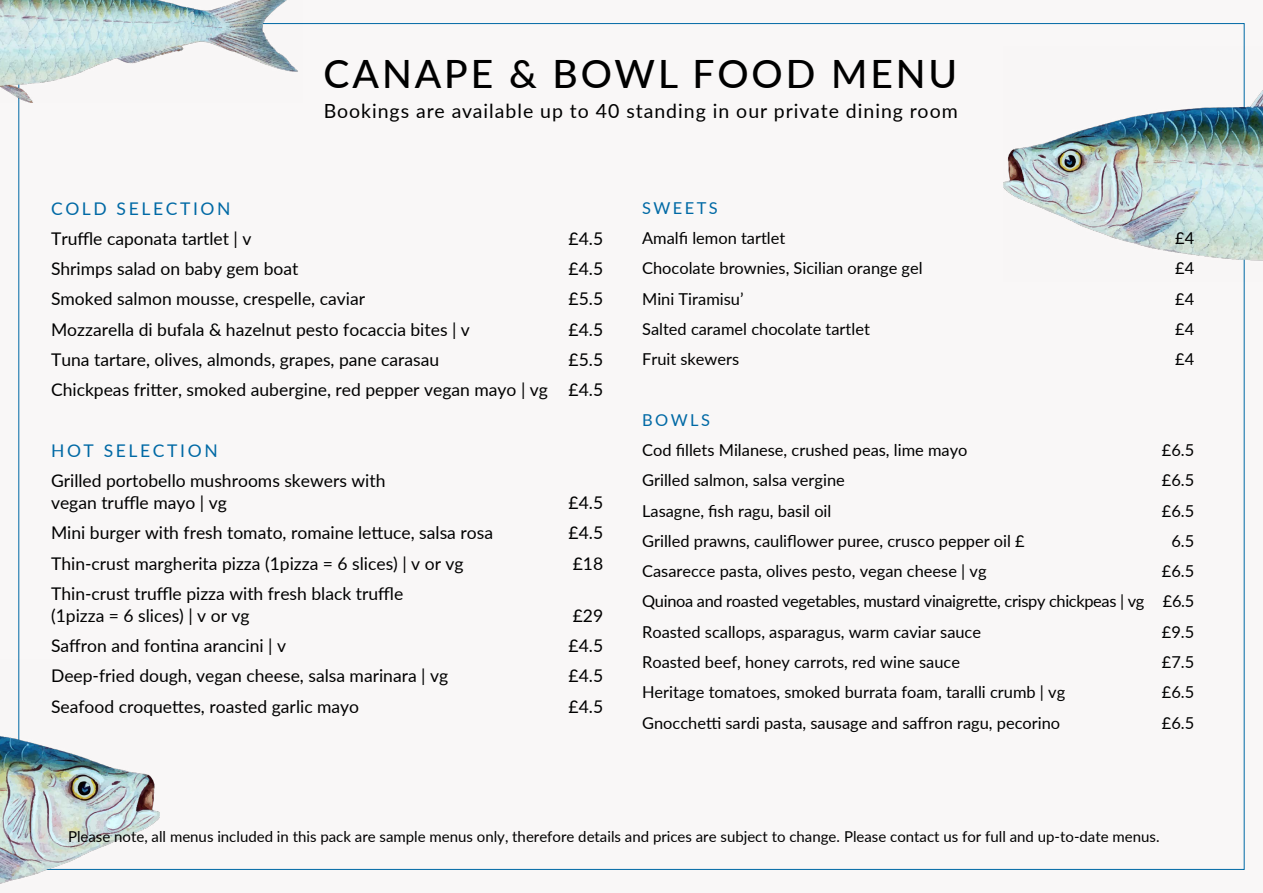
<style>
.page{position:relative;width:1263px;height:893px;background:#f9f7f7}
.page>*{position:absolute;margin:0;border:0;box-sizing:border-box;transform-origin:0 0}
.t1{font:500 39px "Lato";letter-spacing:.075em;color:#000}
.t2{font:19.5px "Lato";letter-spacing:.05em;color:#000}
.t3{font:17.55px/21.9px "Lato";color:#000}
.t4{font:17.55px "Lato";letter-spacing:.15em;color:#0069a5}
.t5{font:16.35px/30.3px "Lato";color:#000;text-align:justify}
.t6{font:16.35px "Lato";letter-spacing:.15em;color:#0069a5}
.t7{font:15px "Lato";color:#000}
</style>
<div class="page">
<img style="left:1004px;top:46px;width:259px;height:235px">
<img style="left:0;top:0;width:302px;height:103px">
<img style="left:0;top:659px;width:159px;height:225px">
<h1 class="t1" style="left:324px;top:45px;width:635px">CANAPE &amp; BOWL FOOD MENU</h1>
<p class="t2" style="left:324px;top:97px;width:635px">Bookings are available up to 40 standing in our private dining room</p>
<p class="t4" style="left:51px;top:196px;width:181px">COLD SELECTION</p>
<p class="t3" style="left:51px;top:227px;width:202px">Truffle caponata tartlet | v</p>
<p class="t3" style="left:569px;top:227px;width:36px">£4.5</p>
<p class="t3" style="left:51px;top:257px;width:249px">Shrimps salad on baby gem boat</p>
<p class="t3" style="left:569px;top:257px;width:36px">£4.5</p>
<p class="t3" style="left:51px;top:287px;width:316px">Smoked salmon mousse, crespelle, caviar</p>
<p class="t3" style="left:569px;top:287px;width:36px">£5.5</p>
<p class="t3" style="left:51px;top:318px;width:420px">Mozzarella di bufala &amp; hazelnut pesto focaccia bites | v</p>
<p class="t3" style="left:569px;top:318px;width:36px">£4.5</p>
<p class="t3" style="left:51px;top:348px;width:390px">Tuna tartare, olives, almonds, grapes, pane carasau</p>
<p class="t3" style="left:51px;top:344px;width:554px;line-height:30.3px;text-align:right">£5.5<br>Chickpeas fritter, smoked aubergine, red pepper vegan mayo | vg £4.5</p>
<p class="t4" style="left:51px;top:438px;width:168px">HOT SELECTION</p>
<p class="t3" style="left:51px;top:469px;width:336px">Grilled portobello mushrooms skewers with vegan truffle mayo | vg</p>
<p class="t3" style="left:569px;top:491px;width:36px">£4.5</p>
<p class="t3" style="left:51px;top:521px;width:444px">Mini burger with fresh tomato, romaine lettuce, salsa rosa</p>
<p class="t3" style="left:569px;top:521px;width:36px">£4.5</p>
<p class="t3" style="left:51px;top:551px;width:414px">Thin-crust margherita pizza (1pizza = 6 slices) | v or vg</p>
<p class="t3" style="left:573px;top:551px;width:32px">£18</p>
<p class="t3" style="left:51px;top:582px;width:354px">Thin-crust truffle pizza with fresh black truffle (1pizza = 6 slices) | v or vg</p>
<p class="t3" style="left:573px;top:604px;width:32px">£29</p>
<p class="t3" style="left:51px;top:634px;width:237px">Saffron and fontina arancini | v</p>
<p class="t3" style="left:569px;top:634px;width:36px">£4.5</p>
<p class="t3" style="left:51px;top:664px;width:399px">Deep-fried dough, vegan cheese, salsa marinara | vg</p>
<p class="t3" style="left:569px;top:664px;width:36px">£4.5</p>
<p class="t3" style="left:51px;top:694px;width:310px">Seafood croquettes, roasted garlic mayo</p>
<p class="t3" style="left:569px;top:694px;width:36px">£4.5</p>
<p class="t6" style="left:642px;top:196px;width:77px">SWEETS</p>
<p class="t5" style="left:642px;top:222px;width:145px">Amalfi lemon tartlet</p>
<p class="t5" style="left:1175px;top:222px;width:21px">£4</p>
<p class="t5" style="left:642px;top:252px;width:282px">Chocolate brownies, Sicilian orange gel</p>
<p class="t5" style="left:1175px;top:252px;width:21px">£4</p>
<p class="t5" style="left:642px;top:283px;width:103px">Mini Tiramisu’</p>
<p class="t5" style="left:1175px;top:283px;width:21px">£4</p>
<p class="t5" style="left:642px;top:313px;width:229px">Salted caramel chocolate tartlet</p>
<p class="t5" style="left:1175px;top:313px;width:21px">£4</p>
<p class="t5" style="left:642px;top:343px;width:99px">Fruit skewers</p>
<p class="t5" style="left:1175px;top:343px;width:21px">£4</p>
<p class="t6" style="left:642px;top:408px;width:69px">BOWLS</p>
<p class="t5" style="left:642px;top:434px;width:327px">Cod fillets Milanese, crushed peas, lime mayo</p>
<p class="t5" style="left:1162px;top:434px;width:34px">£6.5</p>
<p class="t5" style="left:642px;top:464px;width:204px">Grilled salmon, salsa vergine</p>
<p class="t5" style="left:1162px;top:464px;width:34px">£6.5</p>
<p class="t5" style="left:642px;top:495px;width:191px">Lasagne, fish ragu, basil oil</p>
<p class="t5" style="left:1162px;top:495px;width:34px">£6.5</p>
<p class="t5" style="left:642px;top:525px;width:384px">Grilled prawns, cauliflower puree, crusco pepper oil £</p>
<p class="t5" style="left:1171px;top:525px;width:24px">6.5</p>
<p class="t5" style="left:642px;top:555px;width:346px">Casarecce pasta, olives pesto, vegan cheese | vg</p>
<p class="t5" style="left:642px;top:555px;width:554px;text-indent:520px">£6.5<br>Quinoa and roasted vegetables, mustard vinaigrette, crispy chickpeas | vg £6.5<br>Roasted scallops, asparagus, warm caviar sauce</p>
<p class="t5" style="left:1162px;top:616px;width:34px">£9.5</p>
<p class="t5" style="left:642px;top:646px;width:319px">Roasted beef, honey carrots, red wine sauce</p>
<p class="t5" style="left:1162px;top:646px;width:34px">£7.5</p>
<p class="t5" style="left:642px;top:676px;width:425px">Heritage tomatoes, smoked burrata foam, taralli crumb | vg</p>
<p class="t5" style="left:1162px;top:676px;width:34px">£6.5</p>
<p class="t5" style="left:642px;top:707px;width:420px">Gnocchetti sardi pasta, sausage and saffron ragu, pecorino</p>
<p class="t5" style="left:1162px;top:707px;width:34px">£6.5</p>
<p class="t7" style="left:68px;top:826px;width:1093px">Please note, all menus included in this pack are sample menus only, therefore details and prices are subject to change. Please contact us for full and up-to-date menus.</p>
</div>
